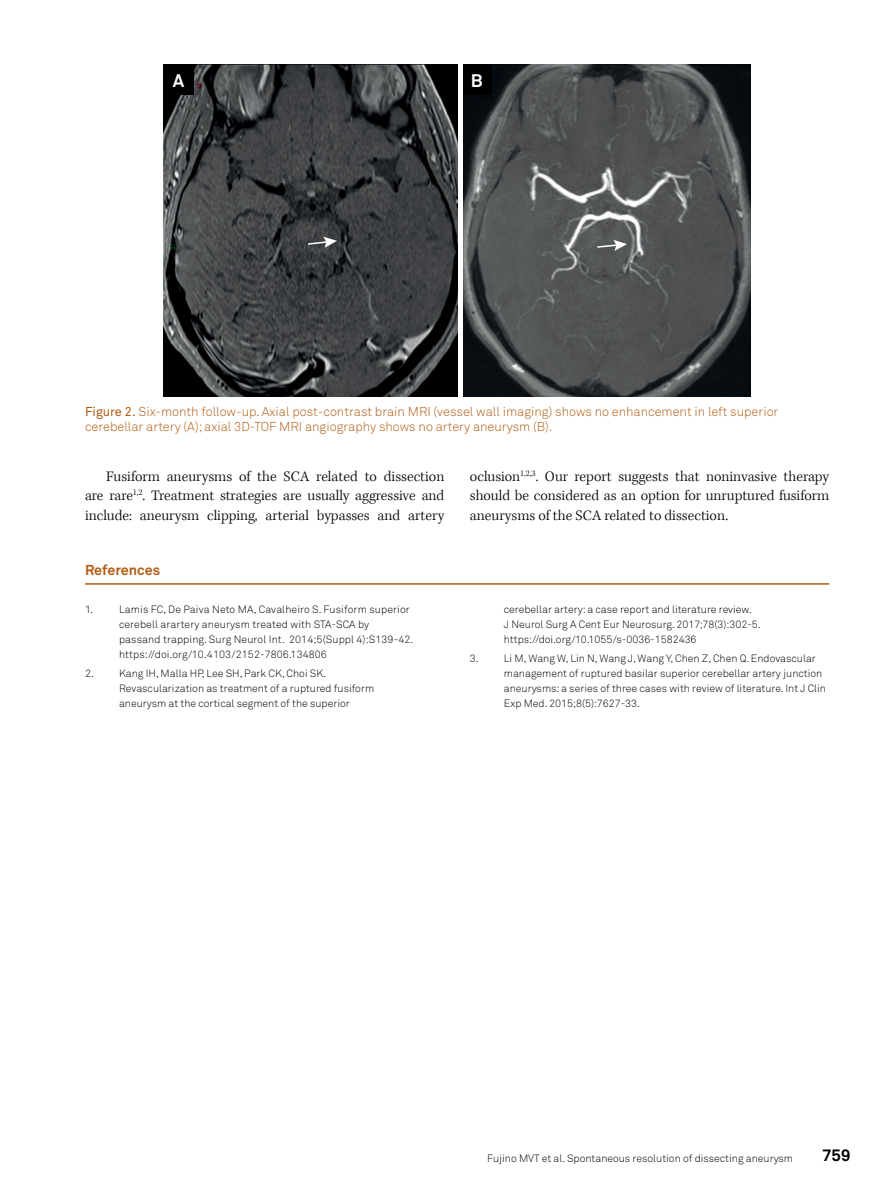
<style>
.page{position:relative;width:893px;height:1191px;background:#fff}
.page>*{position:absolute;margin:0;border:0;box-sizing:border-box;transform-origin:0 0}
.t1{font:700 18px "Akkurat Pro";color:#fff}
.t2{font:700 16.5px "Akkurat Pro";color:#000}
.t3{font:300 15px/19.5px "Kepler Std";color:#000;text-align:justify}
.t4{font:700 14.25px "Akkurat Pro";color:#b15c12}
.t5{font:12.75px/15.3px "Akkurat Light Pro";color:#b15c12}
.t6{font:10.5px/15px "Akkurat Light Pro";color:#000}
.s1{font-family:"Akkurat Pro"}
</style>
<div class="page">
<img style="left:164px;top:65px;width:294px;height:331px">
<img style="left:463px;top:65px;width:287px;height:331px">
<svg style="left:308px;top:237px;width:29px;height:11px"></svg>
<svg style="left:597px;top:240px;width:30px;height:11px"></svg>
<div style="left:164px;top:65px;width:29px;height:29px;background:#000"></div>
<div style="left:463px;top:65px;width:29px;height:29px;background:#000"></div>
<hr style="left:85px;top:583px;width:744px;height:1px;background:#b15c12">
<h1 class="t1" style="left:173px;top:69px;width:13px">A</h1>
<h1 class="t1" style="left:471px;top:69px;width:13px">B</h1>
<p class="t5" style="left:85px;top:404px;width:695px"><span class="s1">Figure 2.</span> Six-month follow-up. Axial post-contrast brain MRI (vessel wall imaging) shows no enhancement in left superior cerebellar artery (A); axial 3D-TOF MRI angiography shows no artery aneurysm (B).</p>
<h3 class="t3" style="left:85px;top:467px;width:361px;text-indent:21px">Fusiform aneurysms of the SCA related to dissection are rare<sup>1,2</sup>. Treatment strategies are usually aggressive and include: aneurysm clipping, arterial bypasses and artery</h3>
<h3 class="t3" style="left:470px;top:467px;width:361px">oclusion<sup>1,2,3</sup>. Our report suggests that noninvasive therapy should be considered as an option for unruptured fusiform aneurysms of the SCA related to dissection.</h3>
<h3 class="t4" style="left:85px;top:561px;width:77px">References</h3>
<p class="t6" style="left:85px;top:601px;width:10px">1.</p>
<p class="t6" style="left:119px;top:601px;width:296px">Lamis FC, De Paiva Neto MA, Cavalheiro S. Fusiform superior cerebell arartery aneurysm treated with STA-SCA by passand trapping. Surg Neurol Int. 2014;5(Suppl 4):S139-42. https://doi.org/10.4103/2152-7806.134806</p>
<p class="t6" style="left:85px;top:666px;width:10px">2.</p>
<p class="t6" style="left:119px;top:666px;width:257px">Kang IH, Malla HP, Lee SH, Park CK, Choi SK.<br>Revascularization as treatment of a ruptured fusiform aneurysm at the cortical segment of the superior</p>
<p class="t6" style="left:504px;top:601px;width:258px">cerebellar artery: a case report and literature review.<br>J Neurol Surg A Cent Eur Neurosurg. 2017;78(3):302-5. https://doi.org/10.1055/s-0036-1582436</p>
<p class="t6" style="left:470px;top:651px;width:10px">3.</p>
<p class="t6" style="left:504px;top:651px;width:324px">Li M, Wang W, Lin N, Wang J, Wang Y, Chen Z, Chen Q. Endovascular management of ruptured basilar superior cerebellar artery junction aneurysms: a series of three cases with review of literature. Int J Clin Exp Med. 2015;8(5):7627-33.</p>
<p class="t6" style="left:487px;top:1150px;width:308px">Fujino MVT et al. Spontaneous resolution of dissecting aneurysm</p>
<h2 class="t2" style="left:822px;top:1145px;width:30px">759</h2>
</div>
